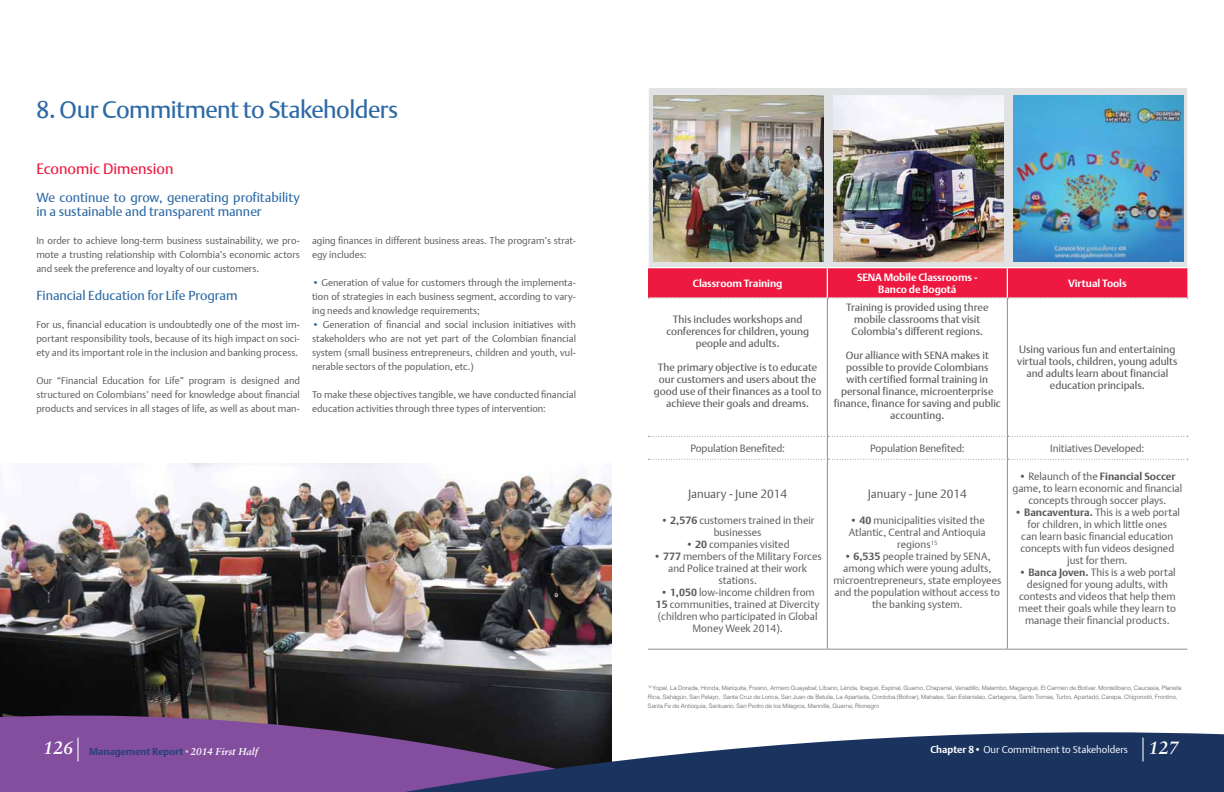
<style>
.page{position:relative;width:1224px;height:792px;background:#fff}
.page>*{position:absolute;margin:0;border:0;box-sizing:border-box;transform-origin:0 0}
.t1{font:24px "DTL Argo T";letter-spacing:-.02em;color:#2d69a5}
.t2{font:15px "DTL Argo T";color:#ed1941}
.t3{font:13px/14px "DTL Argo T";color:#2d69a5}
.t4{font:12px "DTL Argo T Light";color:#58595b}
.t5{font:10.5px/12px "DTL Argo T Light";color:#58595b;text-align:center}
.t6{font:10.5px/12px "DTL Argo T";color:#58595b;text-align:center}
.t7{font:700 10.5px/12px "DTL Argo T";letter-spacing:-.01em;color:#fff;text-align:center}
.t8{font:700 10.5px "DTL Argo T";color:#58595b}
.t9{font:10px "DTL Argo T Light";color:#fff}
.t10{font:700 10px "DTL Argo T";color:#244077}
.t11{font:9.8px/14px "DTL Argo T Light";color:#58595b;text-align:justify}
.t12{font:300 6px/9px "Helvetica";letter-spacing:-.01em;color:#58595b}
.s1{color:#2d69a5}
.s2{font-family:"DTL Argo T";font-weight:700}
.s3{font-family:"DTL Argo T Light";font-weight:400}
.s4{font-family:"Sabon LT Std";font-style:italic;font-size:18px;color:#fff}
.s5{color:#bcbec0}
.s6{font-family:"Sabon LT Std";font-style:italic;color:#fff}
.s7{font-family:"Sabon LT Std";font-weight:700;font-style:italic;font-size:18px}
</style>
<div class="page">
<div style="left:648px;top:87px;width:540px;height:185px;background:#e1e2e3;border:1px solid #fff"></div>
<svg style="left:648px;top:299px;width:539px;height:350px"></svg>
<hr style="left:648px;top:267px;width:179px;height:1px;background:#fff">
<hr style="left:827px;top:267px;width:180px;height:1px;background:#fff">
<hr style="left:1007px;top:267px;width:180px;height:1px;background:#fff">
<hr style="left:827px;top:460px;width:1px;height:189px;background:#8b8e90">
<hr style="left:1007px;top:460px;width:1px;height:189px;background:#8b8e90">
<svg style="left:648px;top:268px;width:540px;height:31px;background:#ed264b"></svg>
<hr style="left:827px;top:298px;width:1px;height:138px;background:#8b8e90">
<hr style="left:1007px;top:298px;width:1px;height:138px;background:#8b8e90">
<svg style="left:648px;top:436px;width:540px;height:24px"></svg>
<hr style="left:827px;top:268px;width:1px;height:30px;background:#fff">
<hr style="left:1007px;top:268px;width:1px;height:30px;background:#fff">
<hr style="left:648px;top:649px;width:179px;height:1px;background:#8b8e90">
<hr style="left:827px;top:649px;width:180px;height:1px;background:#8b8e90">
<hr style="left:1007px;top:649px;width:180px;height:1px;background:#8b8e90">
<img style="left:653px;top:95px;width:171px;height:166px">
<img style="left:833px;top:95px;width:171px;height:166px">
<img style="left:1013px;top:95px;width:171px;height:166px">
<img style="left:0;top:464px;width:612px;height:241px">
<svg style="left:0;top:705px;width:612px;height:87px;background:#674078"></svg>
<svg style="left:405px;top:732px;width:819px;height:60px;background:#3a476d"></svg>
<hr style="left:77px;top:738px;width:2px;height:23px;background:#fff">
<hr style="left:1142px;top:738px;width:2px;height:23px;background:#fff">
<h1 class="t1" style="left:36px;top:95px;width:364px">8. Our Commitment to Stakeholders</h1>
<h2 class="t2" style="left:36px;top:160px;width:139px">Economic Dimension</h2>
<h3 class="t3" style="left:36px;top:190px;width:265px">We continue to grow, generating profitability in a sustainable and transparent manner</h3>
<p class="t11" style="left:36px;top:233px;width:265px">In order to achieve long-term business sustainability, we pro&shy;mote a trusting relationship with Colombia’s economic actors and seek the preference and loyalty of our customers.</p>
<h3 class="t3" style="left:36px;top:288px;width:203px">Financial Education for Life Program</h3>
<p class="t11" style="left:36px;top:317px;width:265px">For us, financial education is undoubtedly one of the most im&shy;portant responsibility tools, because of its high impact on soci&shy;ety and its important role in the inclusion and banking process.</p>
<p class="t11" style="left:36px;top:373px;width:265px">Our “Financial Education for Life” program is designed and structured on Colombians’ need for knowledge about financial products and services in all stages of life, as well as about man-</p>
<p class="t11" style="left:312px;top:233px;width:266px">aging finances in different business areas. The program’s strat&shy;egy includes:</p>
<p class="t11" style="left:312px;top:275px;width:266px"><span class="s1">•</span> Generation of value for customers through the implementa&shy;tion of strategies in each business segment, according to vary&shy;ing needs and knowledge requirements;</p>
<p class="t11" style="left:312px;top:317px;width:266px"><span class="s1">•</span> Generation of financial and social inclusion initiatives with stakeholders who are not yet part of the Colombian financial system (small business entrepreneurs, children and youth, vul&shy;nerable sectors of the population, etc.)</p>
<p class="t11" style="left:312px;top:387px;width:266px">To make these objectives tangible, we have conducted financial education activities through three types of intervention:</p>
<p class="t7" style="left:693px;top:277px;width:91px">Classroom Training</p>
<p class="t7" style="left:857px;top:271px;width:122px">SENA Mobile Classrooms -<br>Banco de Bogotá</p>
<p class="t7" style="left:1068px;top:277px;width:60px">Virtual Tools</p>
<p class="t6" style="left:666px;top:313px;width:144px">This includes workshops and conferences for children, young people and adults.</p>
<p class="t6" style="left:654px;top:361px;width:169px">The primary objective is to educate our customers and users about the good use of their finances as a tool to achieve their goals and dreams.</p>
<p class="t6" style="left:846px;top:301px;width:144px">Training is provided using three mobile classrooms that visit<br>Colombia’s different regions.</p>
<p class="t6" style="left:834px;top:349px;width:169px">Our alliance with SENA makes it possible to provide Colombians<br>with certified formal training in personal finance, microenterprise finance, finance for saving and public accounting.</p>
<p class="t6" style="left:1017px;top:343px;width:162px">Using various fun and entertaining virtual tools, children, young adults and adults learn about financial education principals.</p>
<p class="t5" style="left:690px;top:442px;width:96px">Population Benefited:</p>
<p class="t5" style="left:870px;top:442px;width:96px">Population Benefited:</p>
<p class="t5" style="left:1050px;top:442px;width:96px">Initiatives Developed:</p>
<p class="t4" style="left:688px;top:486px;width:101px">January - June 2014</p>
<p class="t5" style="left:661px;top:514px;width:155px">• <span class="s2">2,576</span> customers trained in their businesses</p>
<p class="t5" style="left:686px;top:538px;width:106px">• <span class="s2">20</span> companies visited</p>
<p class="t5" style="left:654px;top:550px;width:170px">• <span class="s2">777</span> members of the Military Forces and Police trained at their work stations.</p>
<p class="t5" style="left:656px;top:586px;width:165px">• <span class="s2">1,050</span> low-income children from<br><span class="s2">15</span> communities, trained at Divercity (children who participated in Global<br>Money Week 2014).</p>
<p class="t8" style="left:1019px;top:470px;width:158px"><span class="s3">• Relaunch of the</span> Financial Soccer</p>
<p class="t5" style="left:1013px;top:482px;width:171px">game, to learn economic and financial concepts through soccer plays.</p>
<p class="t5" style="left:1015px;top:506px;width:167px">• <span class="s2">Bancaventura.</span> This is a web portal for children, in which little ones<br>can learn basic financial education concepts with fun videos designed just for them.</p>
<p class="t5" style="left:1019px;top:566px;width:159px">• <span class="s2">Banca Joven.</span> This is a web portal designed for young adults, with contests and videos that help them meet their goals while they learn to manage their financial products.</p>
<p class="t4" style="left:868px;top:486px;width:101px">January - June 2014</p>
<p class="t5" style="left:849px;top:514px;width:138px">• <span class="s2">40</span> municipalities visited the<br>Atlantic, Central and Antioquia regions<sup>15</sup></p>
<p class="t5" style="left:833px;top:550px;width:170px">• <span class="s2">6,535</span> people trained by SENA, among which were young adults, microentrepreneurs, state employees and the population without access to the banking system.</p>
<p class="t12" style="left:648px;top:683px;width:535px"><sup>15</sup> Yopal, La Dorada, Honda, Mariquita, Fresno, Armero Guayabal, Líbano, Lérida, Ibagué, Espinal, Guamo, Chaparral, Venadillo, Malambo, Magangué, El Carmen de Bolívar, Montelíbano, Caucasia, Planeta<br>Rica, Sahagún, San Pelayo, Santa Cruz de Lorica, San Juan de Betulia, La Apartada, Cordoba (Bolívar), Mahates, San Estanislao, Cartagena, Santo Tomas, Turbo, Apartadó, Carepa, Chigorodó, Frontino,<br>Santa Fe de Antioquia, Santuario, San Pedro de los Milagros, Marinilla, Guarne, Rionegro</p>
<p class="t10" style="left:43px;top:745px;width:216px"><span class="s4">126</span> Management Report<span class="s5">•</span><span class="s6">2014 First Half</span></p>
<p class="t9" style="left:930px;top:743px;width:250px"><span class="s2">Chapter 8•</span> Our Commitment to Stakeholders <span class="s7">127</span></p>
</div>
